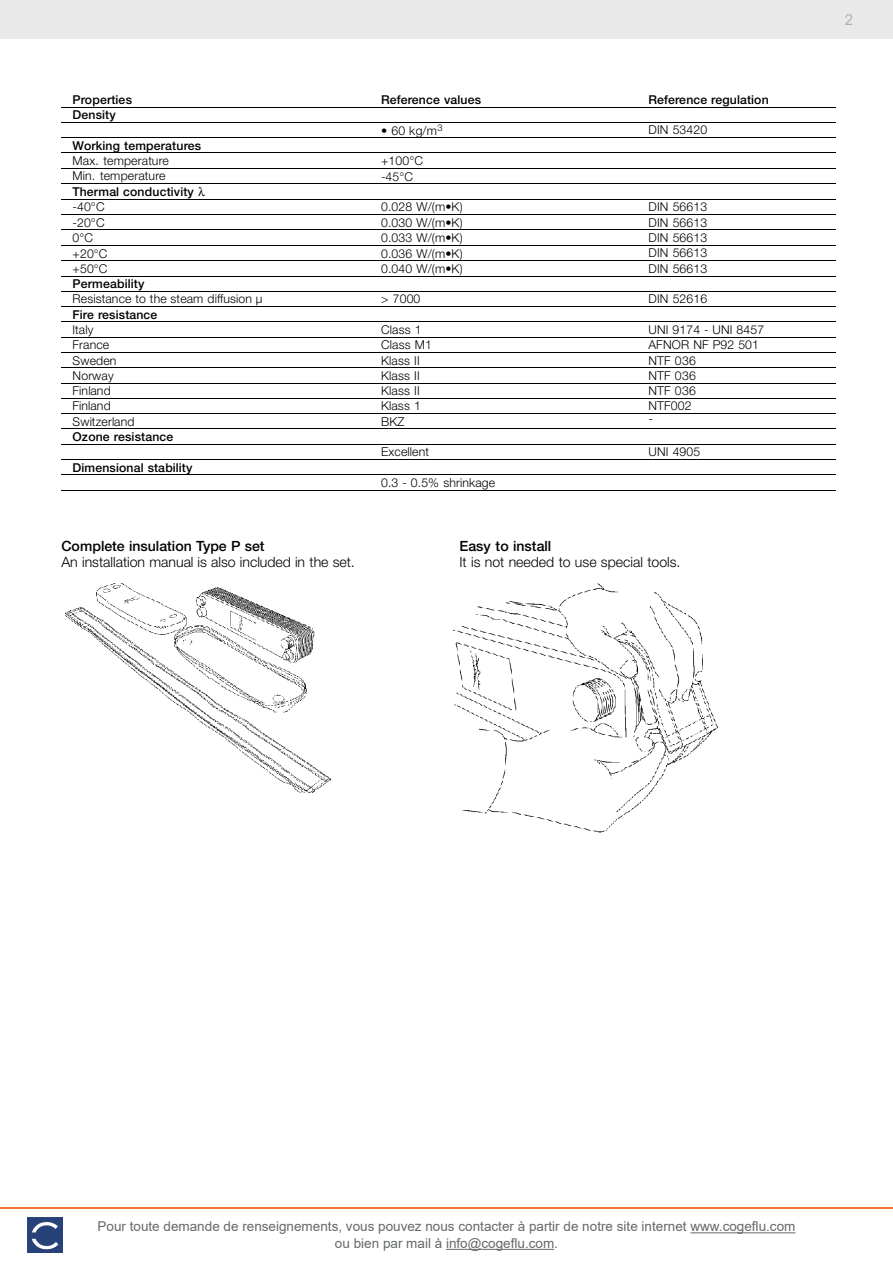
<style>
.page{position:relative;width:893px;height:1263px;background:#fff}
.page>*{position:absolute;margin:0;border:0;box-sizing:border-box;transform-origin:0 0}
.t1{font:15px "Arial";color:#afb1b4}
.t2{font:300 14.1px "Helvetica Neue";color:#000}
.t3{font:500 14.1px "Helvetica Neue";color:#000}
.t4{font:13.5px/16.5px "Arial";color:#65686a;text-align:center}
.t5{font:300 12.3px "Helvetica Neue";letter-spacing:.015em;color:#000}
.t6{font:500 12.3px "Helvetica Neue";letter-spacing:.01em;color:#000}
</style>
<div class="page">
<hr style="left:0;top:1207px;width:893px;height:2px;background:#f37536">
<img style="left:27px;top:1217px;width:35px;height:35px">
<hr style="left:690px;top:1232px;width:105px;height:1px;background:#65686a">
<hr style="left:446px;top:1249px;width:108px;height:1px;background:#65686a">
<div style="left:0;top:0;width:893px;height:38px;background:#e9e9ea"></div>
<hr style="left:61px;top:107px;width:775px;height:1px;background:#000">
<hr style="left:61px;top:122px;width:775px;height:1px;background:#000">
<hr style="left:61px;top:138px;width:775px;height:1px;background:#000">
<hr style="left:61px;top:153px;width:775px;height:1px;background:#000">
<hr style="left:61px;top:168px;width:775px;height:1px;background:#000">
<hr style="left:61px;top:184px;width:775px;height:1px;background:#000">
<hr style="left:61px;top:199px;width:775px;height:1px;background:#000">
<hr style="left:61px;top:214px;width:775px;height:1px;background:#000">
<hr style="left:61px;top:230px;width:775px;height:1px;background:#000">
<hr style="left:61px;top:245px;width:775px;height:1px;background:#000">
<hr style="left:61px;top:261px;width:775px;height:1px;background:#000">
<hr style="left:61px;top:276px;width:775px;height:1px;background:#000">
<hr style="left:61px;top:291px;width:775px;height:1px;background:#000">
<hr style="left:61px;top:306px;width:775px;height:1px;background:#000">
<hr style="left:61px;top:322px;width:775px;height:1px;background:#000">
<hr style="left:61px;top:337px;width:775px;height:1px;background:#000">
<hr style="left:61px;top:352px;width:775px;height:1px;background:#000">
<hr style="left:61px;top:368px;width:775px;height:1px;background:#000">
<hr style="left:61px;top:383px;width:775px;height:1px;background:#000">
<hr style="left:61px;top:398px;width:775px;height:1px;background:#000">
<hr style="left:61px;top:413px;width:775px;height:1px;background:#000">
<hr style="left:61px;top:429px;width:775px;height:1px;background:#000">
<hr style="left:61px;top:444px;width:775px;height:1px;background:#000">
<hr style="left:61px;top:459px;width:775px;height:1px;background:#000">
<hr style="left:61px;top:474px;width:775px;height:1px;background:#000">
<hr style="left:61px;top:490px;width:775px;height:1px;background:#000">
<img style="left:65px;top:583px;width:266px;height:210px">
<img style="left:453px;top:583px;width:265px;height:250px">
<p class="t6" style="left:73px;top:92px;width:61px">Properties</p>
<p class="t6" style="left:381px;top:92px;width:102px">Reference values</p>
<p class="t6" style="left:648px;top:92px;width:122px">Reference regulation</p>
<p class="t6" style="left:73px;top:108px;width:45px">Density</p>
<p class="t5" style="left:381px;top:123px;width:63px">• 60 kg/m<sup>3</sup></p>
<p class="t5" style="left:648px;top:122px;width:60px">DIN 53420</p>
<p class="t6" style="left:73px;top:138px;width:130px">Working temperatures</p>
<p class="t5" style="left:73px;top:153px;width:98px">Max. temperature</p>
<p class="t5" style="left:381px;top:153px;width:44px">+100°C</p>
<p class="t5" style="left:73px;top:169px;width:94px">Min. temperature</p>
<p class="t5" style="left:381px;top:169px;width:34px">-45°C</p>
<p class="t6" style="left:73px;top:184px;width:123px">Thermal conductivity</p>
<p class="t5" style="left:73px;top:199px;width:34px">-40°C</p>
<p class="t5" style="left:381px;top:199px;width:83px">0.028 W/(m•K)</p>
<p class="t5" style="left:648px;top:199px;width:60px">DIN 56613</p>
<p class="t5" style="left:73px;top:215px;width:34px">-20°C</p>
<p class="t5" style="left:381px;top:215px;width:83px">0.030 W/(m•K)</p>
<p class="t5" style="left:648px;top:215px;width:60px">DIN 56613</p>
<p class="t5" style="left:73px;top:230px;width:22px">0°C</p>
<p class="t5" style="left:381px;top:230px;width:83px">0.033 W/(m•K)</p>
<p class="t5" style="left:648px;top:230px;width:60px">DIN 56613</p>
<p class="t5" style="left:73px;top:246px;width:36px">+20°C</p>
<p class="t5" style="left:381px;top:246px;width:83px">0.036 W/(m•K)</p>
<p class="t5" style="left:648px;top:245px;width:60px">DIN 56613</p>
<p class="t5" style="left:73px;top:261px;width:36px">+50°C</p>
<p class="t5" style="left:381px;top:261px;width:83px">0.040 W/(m•K)</p>
<p class="t5" style="left:648px;top:261px;width:60px">DIN 56613</p>
<p class="t6" style="left:73px;top:277px;width:73px">Permeability</p>
<p class="t5" style="left:73px;top:291px;width:191px">Resistance to the steam diffusion µ</p>
<p class="t5" style="left:381px;top:291px;width:41px">&gt; 7000</p>
<p class="t5" style="left:648px;top:291px;width:60px">DIN 52616</p>
<p class="t6" style="left:73px;top:307px;width:86px">Fire resistance</p>
<p class="t5" style="left:73px;top:322px;width:22px">Italy</p>
<p class="t5" style="left:381px;top:322px;width:42px">Class 1</p>
<p class="t5" style="left:648px;top:322px;width:117px">UNI 9174 - UNI 8457</p>
<p class="t5" style="left:73px;top:337px;width:38px">France</p>
<p class="t5" style="left:381px;top:337px;width:52px">Class M1</p>
<p class="t5" style="left:648px;top:337px;width:112px">AFNOR NF P92 501</p>
<p class="t5" style="left:73px;top:353px;width:45px">Sweden</p>
<p class="t5" style="left:381px;top:353px;width:40px">Klass II</p>
<p class="t5" style="left:648px;top:353px;width:49px">NTF 036</p>
<p class="t5" style="left:73px;top:368px;width:43px">Norway</p>
<p class="t5" style="left:381px;top:368px;width:40px">Klass II</p>
<p class="t5" style="left:648px;top:368px;width:49px">NTF 036</p>
<p class="t5" style="left:73px;top:383px;width:40px">Finland</p>
<p class="t5" style="left:381px;top:383px;width:40px">Klass II</p>
<p class="t5" style="left:648px;top:383px;width:49px">NTF 036</p>
<p class="t5" style="left:73px;top:398px;width:40px">Finland</p>
<p class="t5" style="left:381px;top:398px;width:41px">Klass 1</p>
<p class="t5" style="left:648px;top:398px;width:45px">NTF002</p>
<p class="t5" style="left:73px;top:414px;width:63px">Switzerland</p>
<p class="t5" style="left:381px;top:414px;width:25px">BKZ</p>
<p class="t5" style="left:648px;top:411px;width:6px">-</p>
<p class="t6" style="left:73px;top:429px;width:102px">Ozone resistance</p>
<p class="t5" style="left:381px;top:445px;width:50px">Excellent</p>
<p class="t5" style="left:648px;top:445px;width:53px">UNI 4905</p>
<p class="t6" style="left:73px;top:460px;width:122px">Dimensional stability</p>
<p class="t5" style="left:381px;top:475px;width:116px">0.3 - 0.5% shrinkage</p>
<p class="t3" style="left:61px;top:538px;width:205px">Complete insulation Type P set</p>
<p class="t2" style="left:61px;top:554px;width:295px">An installation manual is also included in the set.</p>
<p class="t3" style="left:459px;top:538px;width:93px">Easy to install</p>
<p class="t2" style="left:459px;top:554px;width:222px">It is not needed to use special tools.</p>
<p class="t1" style="left:845px;top:9px;width:10px">2</p>
<p class="t4" style="left:98px;top:1218px;width:699px">Pour toute demande de renseignements, vous pouvez nous contacter à partir de notre site internet www.cogeflu.com ou bien par mail à info@cogeflu.com.</p>
</div>
